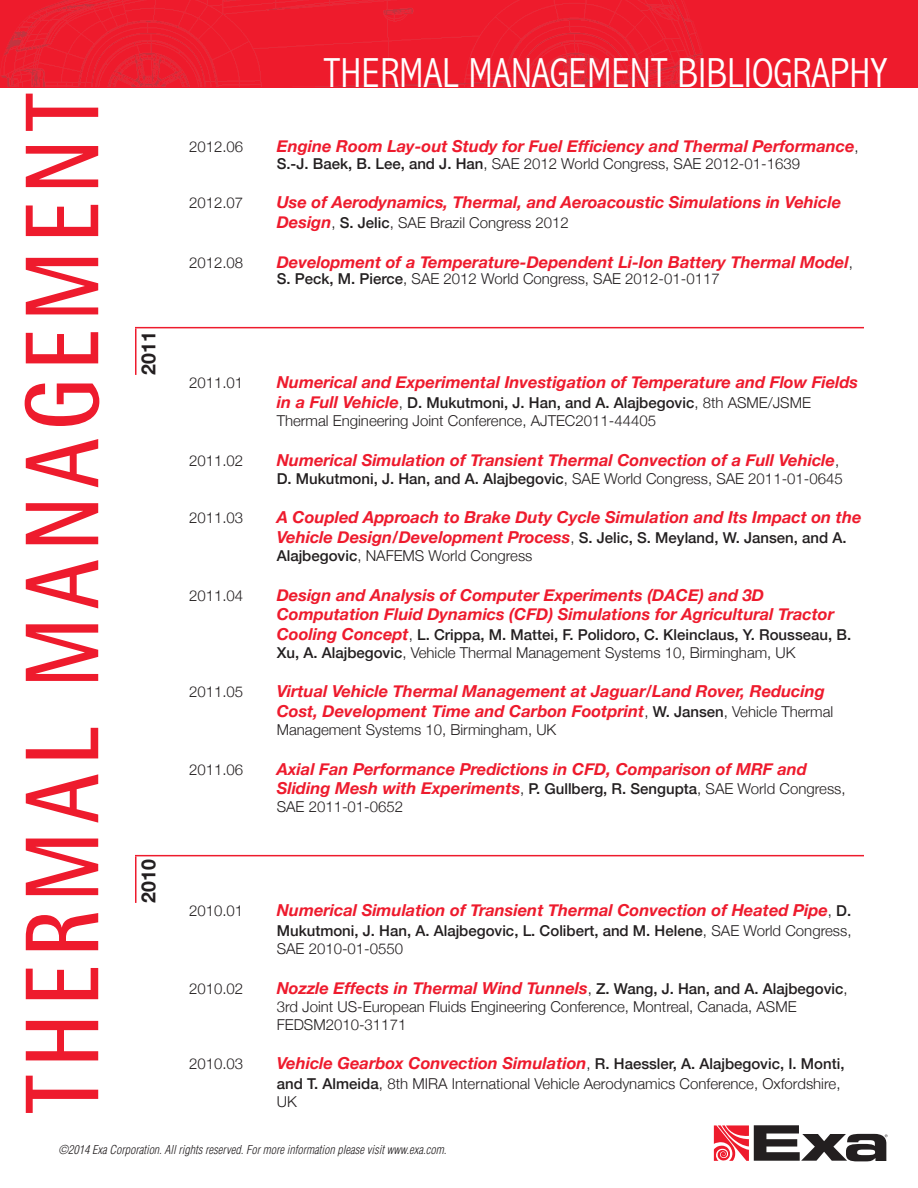
<style>
.page{position:relative;width:918px;height:1188px;background:#fff}
.page>*{position:absolute;margin:0;border:0;box-sizing:border-box;transform-origin:0 0}
.t1{font:700 105px "Rotis Semi Sans";letter-spacing:.1em;color:#ee1b2d;scale:.8 1}
.t2{font:300 condensed 42px "Abadi";color:#fff}
.t3{font:700 19.5px "Helvetica Neue";color:#231f20}
.hanging_indent{font:italic 700 16.5px/19.5px "Helvetica Neue";color:#ee1b2d}
.hanging_indent-2{font:300 15px/18px "Helvetica Neue";color:#231f20}
.hanging_indent-3{font:500 15px/18px "Helvetica Neue";color:#231f20}
.t4{font:italic 300 condensed 12px "Helvetica";color:#231f20}
.s1{font-weight:300;font-style:normal;font-size:15px;color:#231f20}
.s2{font-weight:500}
.s3{font-weight:700;font-style:italic;font-size:16.5px;color:#ee1b2d}
.s4{font-weight:300}
.s5{font-weight:500;font-style:normal;font-size:15px;color:#231f20}
</style>
<div class="page">
<div style="left:0;top:0;width:918px;height:88px;background:#ee1b2c"></div>
<img style="left:1px;top:0;width:702px;height:86px">
<svg style="left:714px;top:1125px;width:174px;height:36px"></svg>
<hr style="left:135px;top:327px;width:729px;height:1px;background:#ee1b2d">
<hr style="left:135px;top:328px;width:1px;height:47px;background:#ee1b2d">
<hr style="left:135px;top:855px;width:729px;height:1px;background:#ee1b2d">
<hr style="left:135px;top:856px;width:1px;height:47px;background:#ee1b2d">
<h2 class="t2" style="left:324px;top:48px;width:566px">THERMAL MANAGEMENT BIBLIOGRAPHY</h2>
<h1 class="t1" style="left:-2px;top:1113px;width:1276px;rotate:-90deg">THERMAL MANAGEMENT</h1>
<p class="t4" style="left:58px;top:1142px;width:389px">©2014 Exa Corporation. All rights reserved. For more information please visit www.exa.com.</p>
<p class="hanging_indent-2" style="left:189px;top:137px;width:56px">2012.06</p>
<p class="hanging_indent" style="left:277px;top:137px;width:584px">Engine Room Lay-out Study for Fuel Efficiency and Thermal Performance<span class="s1">,</span></p>
<p class="hanging_indent-2" style="left:277px;top:153px;width:525px"><span class="s2">S.-J. Baek, B. Lee, and J. Han</span>, SAE 2012 World Congress, SAE 2012-01-1639</p>
<p class="hanging_indent-2" style="left:189px;top:193px;width:56px">2012.07</p>
<p class="hanging_indent" style="left:277px;top:193px;width:566px">Use of Aerodynamics, Thermal, and Aeroacoustic Simulations in Vehicle</p>
<p class="hanging_indent-2" style="left:277px;top:213px;width:294px"><span class="s3">Design</span>, <span class="s2">S. Jelic</span>, SAE Brazil Congress 2012</p>
<p class="hanging_indent-2" style="left:189px;top:252px;width:56px">2012.08</p>
<p class="hanging_indent" style="left:277px;top:252px;width:578px">Development of a Temperature-Dependent Li-Ion Battery Thermal Model<span class="s1">,</span></p>
<p class="hanging_indent-2" style="left:277px;top:269px;width:445px"><span class="s2">S. Peck, M. Pierce</span>, SAE 2012 World Congress, SAE 2012-01-0117</p>
<p class="t3" style="left:133px;top:375px;width:45px;rotate:-90deg">2011</p>
<p class="hanging_indent-2" style="left:189px;top:373px;width:56px">2011.01</p>
<p class="hanging_indent" style="left:277px;top:373px;width:583px">Numerical and Experimental Investigation of Temperature and Flow Fields</p>
<p class="hanging_indent-2" style="left:277px;top:393px;width:536px"><span class="s3">in a Full Vehicle</span>, <span class="s2">D. Mukutmoni, J. Han, and A. Alajbegovic</span>, 8th ASME/JSME<br>Thermal Engineering Joint Conference, AJTEC2011-44405</p>
<p class="hanging_indent-2" style="left:189px;top:450px;width:56px">2011.02</p>
<p class="hanging_indent" style="left:277px;top:450px;width:564px">Numerical Simulation of Transient Thermal Convection of a Full Vehicle<span class="s1">,</span></p>
<p class="hanging_indent-3" style="left:277px;top:469px;width:568px">D. Mukutmoni, J. Han, and A. Alajbegovic<span class="s4">, SAE World Congress, SAE 2011-01-0645</span></p>
<p class="hanging_indent-2" style="left:189px;top:508px;width:56px">2011.03</p>
<p class="hanging_indent" style="left:277px;top:508px;width:586px">A Coupled Approach to Brake Duty Cycle Simulation and Its Impact on the<br>Vehicle Design/Development Process<span class="s1">,</span> <span class="s5">S. Jelic, S. Meyland, W. Jansen, and A.</span></p>
<p class="hanging_indent-2" style="left:277px;top:546px;width:257px"><span class="s2">Alajbegovic</span>, NAFEMS World Congress</p>
<p class="hanging_indent-2" style="left:189px;top:585px;width:56px">2011.04</p>
<p class="hanging_indent" style="left:277px;top:585px;width:559px">Design and Analysis of Computer Experiments (DACE) and 3D<br>Computation Fluid Dynamics (CFD) Simulations for Agricultural Tractor</p>
<p class="hanging_indent-3" style="left:277px;top:625px;width:576px"><span class="s3">Cooling Concept</span><span class="s4">,</span> L. Crippa, M. Mattei, F. Polidoro, C. Kleinclaus, Y. Rousseau, B.<br>Xu, A. Alajbegovic<span class="s4">, Vehicle Thermal Management Systems 10, Birmingham, UK</span></p>
<p class="hanging_indent-2" style="left:189px;top:682px;width:56px">2011.05</p>
<p class="hanging_indent" style="left:277px;top:682px;width:558px">Virtual Vehicle Thermal Management at Jaguar/Land Rover, Reducing<br>Cost, Development Time and Carbon Footprint<span class="s1">,</span> <span class="s5">W. Jansen</span><span class="s1">, Vehicle Thermal</span></p>
<p class="hanging_indent-2" style="left:277px;top:720px;width:281px">Management Systems 10, Birmingham, UK</p>
<p class="hanging_indent-2" style="left:189px;top:759px;width:56px">2011.06</p>
<p class="hanging_indent" style="left:277px;top:759px;width:570px">Axial Fan Performance Predictions in CFD, Comparison of MRF and<br>Sliding Mesh with Experiments<span class="s1">,</span> <span class="s5">P. Gullberg, R. Sengupta</span><span class="s1">, SAE World Congress,</span></p>
<p class="hanging_indent-2" style="left:277px;top:797px;width:128px">SAE 2011-01-0652</p>
<p class="t3" style="left:133px;top:903px;width:45px;rotate:-90deg">2010</p>
<p class="hanging_indent-2" style="left:189px;top:901px;width:56px">2010.01</p>
<p class="hanging_indent" style="left:277px;top:901px;width:576px">Numerical Simulation of Transient Thermal Convection of Heated Pipe<span class="s1">,</span> <span class="s5">D.</span></p>
<p class="hanging_indent-3" style="left:277px;top:921px;width:576px">Mukutmoni, J. Han, A. Alajbegovic, L. Colibert, and M. Helene<span class="s4">, SAE World Congress,<br>SAE 2010-01-0550</span></p>
<p class="hanging_indent-2" style="left:189px;top:978px;width:56px">2010.02</p>
<p class="hanging_indent" style="left:277px;top:978px;width:572px">Nozzle Effects in Thermal Wind Tunnels<span class="s1">,</span> <span class="s5">Z. Wang, J. Han, and A. Alajbegovic</span><span class="s1">,</span></p>
<p class="hanging_indent-2" style="left:277px;top:996px;width:521px">3rd Joint US-European Fluids Engineering Conference, Montreal, Canada, ASME<br>FEDSM2010-31171</p>
<p class="hanging_indent-2" style="left:189px;top:1054px;width:56px">2010.03</p>
<p class="hanging_indent" style="left:277px;top:1054px;width:569px">Vehicle Gearbox Convection Simulation<span class="s1">,</span> <span class="s5">R. Haessler, A. Alajbegovic, I. Monti,</span></p>
<p class="hanging_indent-2" style="left:277px;top:1074px;width:565px"><span class="s2">and T. Almeida</span>, 8th MIRA International Vehicle Aerodynamics Conference, Oxfordshire,<br>UK</p>
</div>
